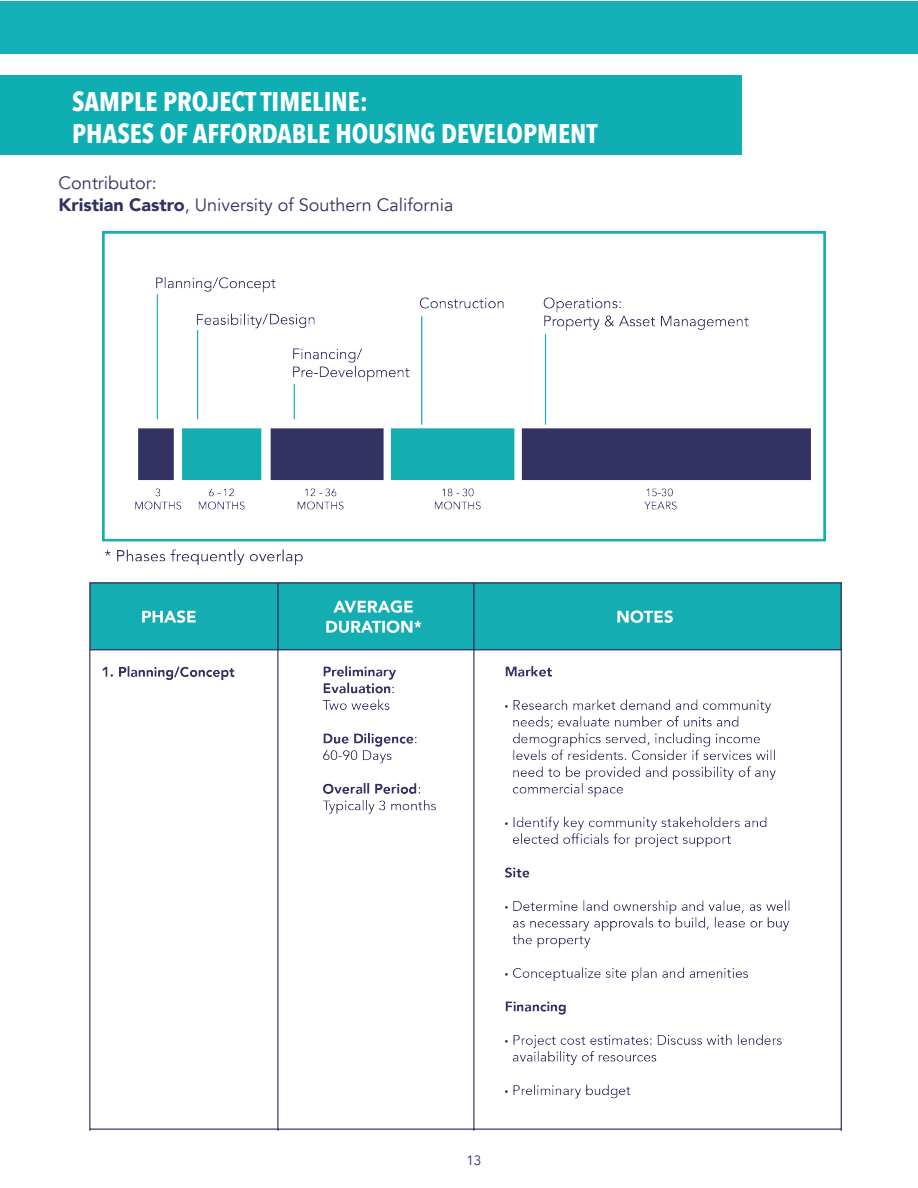
<style>
.page{position:relative;width:918px;height:1188px;background:#fff}
.page>*{position:absolute;margin:0;border:0;box-sizing:border-box;transform-origin:0 0}
.t1{font:700 27px/32.4px "Avenir Next Condensed";color:#fff}
.t2{font:18px/21.6px "Avenir";color:#323262}
.t3{font:13.5px "Avenir";color:#323262}
.s1{font-weight:900}
</style>
<div class="page">
<div style="left:0;top:1px;width:917px;height:52px;background:#14afb6"></div>
<div style="left:0;top:75px;width:742px;height:80px;background:#0faeb3"></div>
<img style="left:102px;top:231px;width:723px;height:334px">
<img style="left:90px;top:582px;width:751px;height:549px">
<p class="t1" style="left:72px;top:85px;width:527px">SAMPLE PROJECT TIMELINE:<br>PHASES OF AFFORDABLE HOUSING DEVELOPMENT</p>
<p class="t2" style="left:59px;top:173px;width:396px">Contributor:<br><span class="s1">Kristian Castro</span>, University of Southern California</p>
<p class="t3" style="left:466px;top:1153px;width:17px">13</p>
</div>
